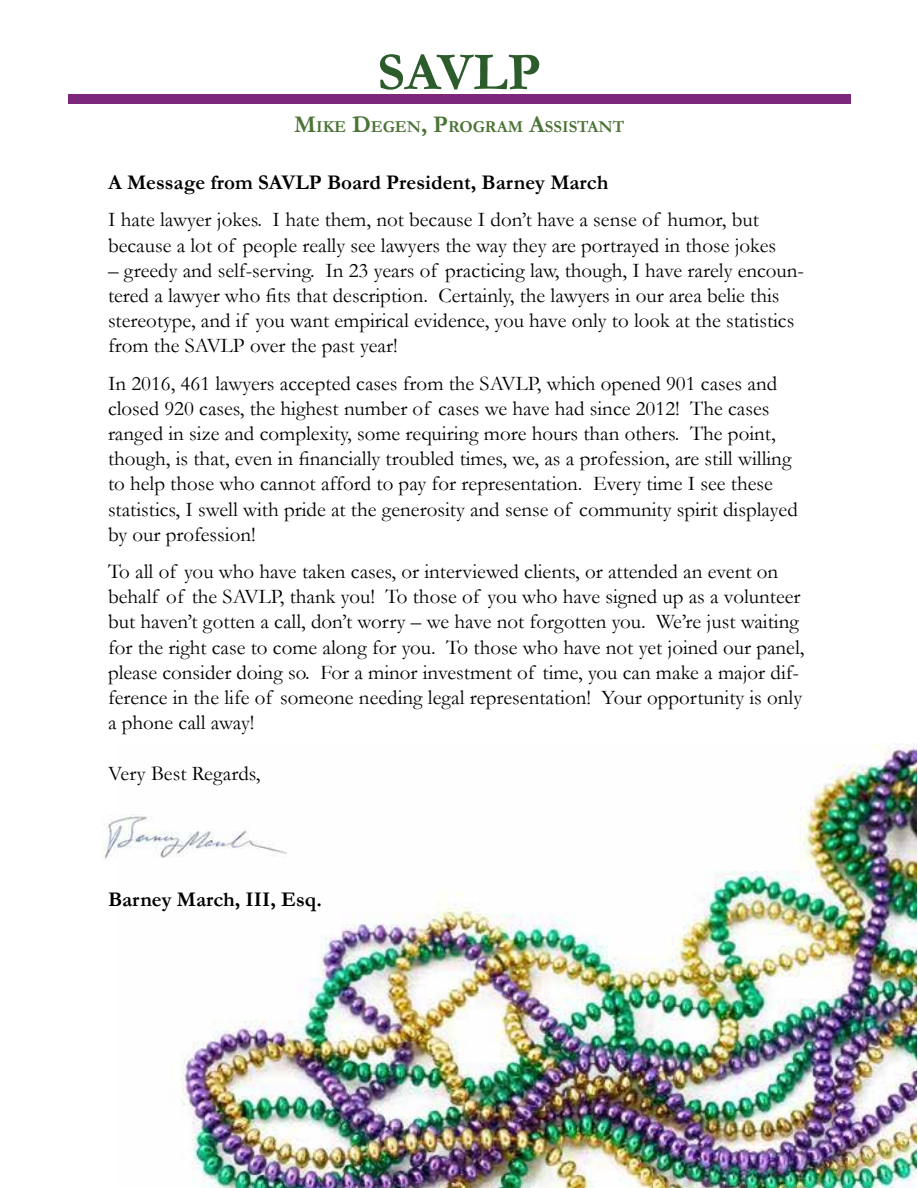
<style>
.page{position:relative;width:918px;height:1188px;background:#fff}
.page>*{position:absolute;margin:0;border:0;box-sizing:border-box;transform-origin:0 0}
.t1{font:700 54px "Garamond";color:#2c5b2c}
.t2{font:21px/25.2px "Garamond";color:#000}
.t3{font:700 21px "Garamond";color:#000}
.t4{font:700 16.8px "Garamond";color:#4b7436}
.s1{font-size:24px}
</style>
<div class="page">
<img style="left:180px;top:743px;width:737px;height:445px">
<div style="left:68px;top:95px;width:782px;height:9px;background:#7d277c"></div>
<img style="left:102px;top:814px;width:184px;height:45px">
<h1 class="t1" style="left:377px;top:36px;width:165px">SAVLP</h1>
<p class="t4" style="left:294px;top:116px;width:332px"><span class="s1">M</span>IKE <span class="s1">D</span>EGEN<span class="s1">, P</span>ROGRAM <span class="s1">A</span>SSISTANT</p>
<p class="t3" style="left:108px;top:168px;width:502px">A Message from SAVLP Board President, Barney March</p>
<p class="t2" style="left:108px;top:207px;width:670px">I hate lawyer jokes. I hate them, not because I don’t have a sense of humor, but because a lot of people really see lawyers the way they are portrayed in those jokes</p>
<p class="t2" style="left:108px;top:257px;width:698px">– greedy and self-serving. In 23 years of practicing law, though, I have rarely encoun&shy;tered a lawyer who fits that description. Certainly, the lawyers in our area belie this stereotype, and if you want empirical evidence, you have only to look at the statistics from the SAVLP over the past year!</p>
<p class="t2" style="left:108px;top:370px;width:691px">In 2016, 461 lawyers accepted cases from the SAVLP, which opened 901 cases and closed 920 cases, the highest number of cases we have had since 2012! The cases ranged in size and complexity, some requiring more hours than others. The point, though, is that, even in financially troubled times, we, as a profession, are still willing to help those who cannot afford to pay for representation. Every time I see these statistics, I swell with pride at the generosity and sense of community spirit displayed by our profession!</p>
<p class="t2" style="left:108px;top:558px;width:698px">To all of you who have taken cases, or interviewed clients, or attended an event on behalf of the SAVLP, thank you! To those of you who have signed up as a volunteer but haven’t gotten a call, don’t worry – we have not forgotten you. We’re just waiting for the right case to come along for you. To those who have not yet joined our panel, please consider doing so. For a minor investment of time, you can make a major dif&shy;ference in the life of someone needing legal representation! Your opportunity is only a phone call away!</p>
<p class="t2" style="left:108px;top:760px;width:154px">Very Best Regards,</p>
<p class="t3" style="left:108px;top:885px;width:215px">Barney March, III, Esq.</p>
</div>
